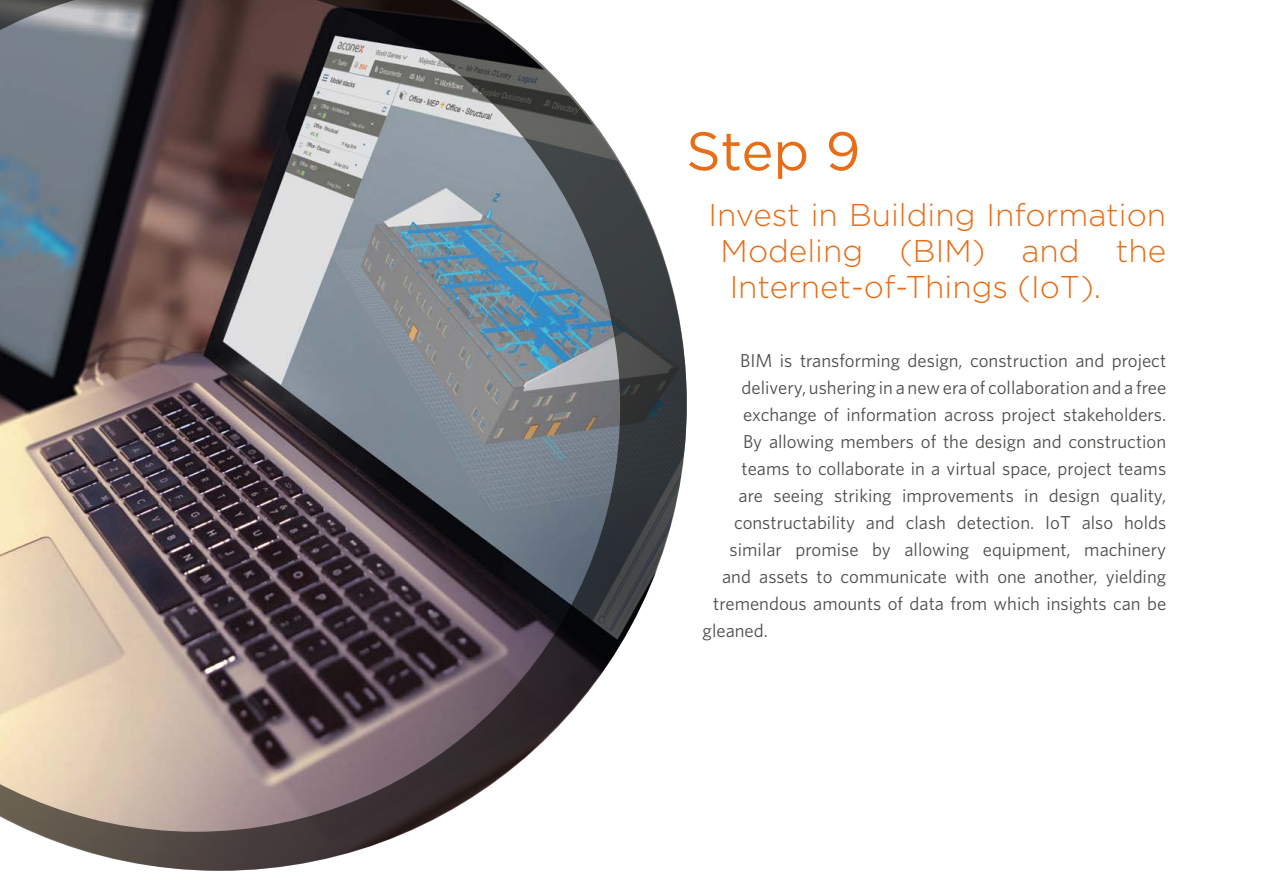
<style>
.page{position:relative;width:1263px;height:893px;background:#fff}
.page>*{position:absolute;margin:0;border:0;box-sizing:border-box;transform-origin:0 0}
.t1{font:54px "Gotham";color:#e86d17}
.t2{font:300 31.5px/36px "Gotham";color:#e86d17;text-align:justify}
.t3{font:18.75px "Whitney";color:#4e4e4b}
</style>
<div class="page">
<img style="left:0;top:0;width:687px;height:871px">
<h1 class="t1" style="left:686px;top:116px;width:176px">Step 9</h1>
<h2 class="t2" style="left:721px;top:196px;width:447px;text-indent:-12px">Invest in Building Information Modeling (BIM) and the Internet-of-Things (IoT).</h2>
<p class="t3" style="left:740px;top:348px;width:428px">BIM is transforming design, construction and project</p>
<p class="t3" style="left:742px;top:375px;width:426px">delivery, ushering in a new era of collaboration and a free</p>
<p class="t3" style="left:743px;top:402px;width:424px">exchange of information across project stakeholders.</p>
<p class="t3" style="left:743px;top:429px;width:425px">By allowing members of the design and construction</p>
<p class="t3" style="left:742px;top:456px;width:426px">teams to collaborate in a virtual space, project teams</p>
<p class="t3" style="left:739px;top:483px;width:429px">are seeing striking improvements in design quality,</p>
<p class="t3" style="left:734px;top:510px;width:434px">constructability and clash detection. IoT also holds</p>
<p class="t3" style="left:730px;top:537px;width:438px">similar promise by allowing equipment, machinery</p>
<p class="t3" style="left:722px;top:564px;width:446px">and assets to communicate with one another, yielding</p>
<p class="t3" style="left:713px;top:591px;width:455px">tremendous amounts of data from which insights can be</p>
<p class="t3" style="left:703px;top:618px;width:67px">gleaned.</p>
</div>
